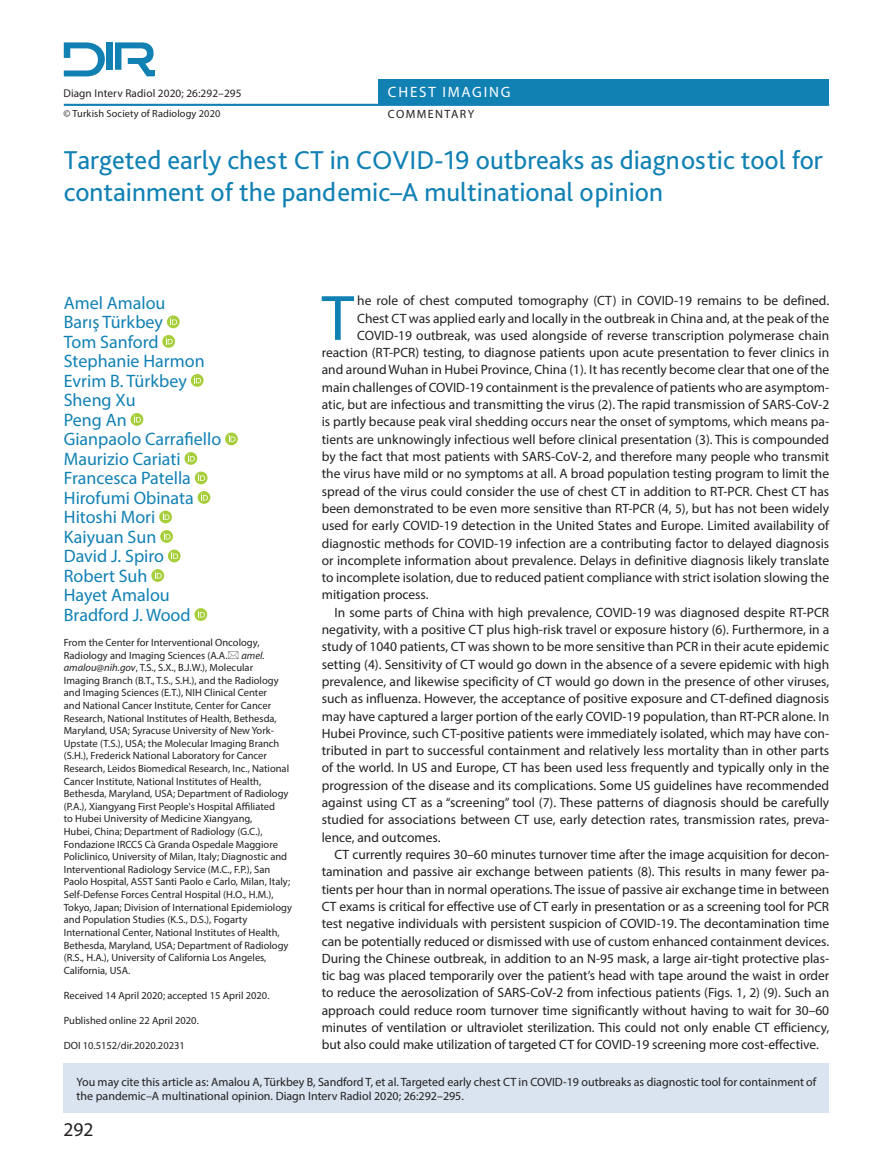
<style>
.page{position:relative;width:893px;height:1170px;background:#fff}
.page>*{position:absolute;margin:0;border:0;box-sizing:border-box;transform-origin:0 0}
.t1{font:64.65px "Myriad Pro";color:#1181b4}
.t2{font:27px/32.4px "Bliss Pro";color:#1181b4}
.t3{font:19.5px "Myriad Pro";color:#231f20}
.t4{font:18px "Myriad Pro";color:#1181b4}
.t5{font:15px "Myriad Pro";letter-spacing:.12em;color:#fff}
.t6{font:13.5px/17.2px "Myriad Pro";color:#231f20;text-align:justify}
.t7{font:12px/14.4px "Myriad Pro";color:#231f20}
.t8{font:12px "Myriad Pro";letter-spacing:.12em;color:#231f20}
.t9{font:11.25px "Myriad Pro";letter-spacing:.01em;color:#231f20}
.t10{font:10.5px/12.6px "Myriad Pro";color:#231f20}
.t11{font:10.35px "Myriad Pro";letter-spacing:.01em;color:#231f20}
.s1{font-style:italic}
</style>
<div class="page">
<svg style="left:167px;top:315px;width:13px;height:13px"></svg>
<svg style="left:170px;top:318px;width:7px;height:7px"></svg>
<svg style="left:162px;top:335px;width:13px;height:13px"></svg>
<svg style="left:166px;top:337px;width:7px;height:7px"></svg>
<svg style="left:191px;top:374px;width:13px;height:13px"></svg>
<svg style="left:194px;top:376px;width:7px;height:7px"></svg>
<svg style="left:131px;top:413px;width:12px;height:13px"></svg>
<svg style="left:134px;top:415px;width:7px;height:7px"></svg>
<svg style="left:225px;top:432px;width:13px;height:13px"></svg>
<svg style="left:228px;top:435px;width:7px;height:7px"></svg>
<svg style="left:184px;top:452px;width:13px;height:13px"></svg>
<svg style="left:188px;top:454px;width:7px;height:7px"></svg>
<svg style="left:195px;top:471px;width:13px;height:13px"></svg>
<svg style="left:198px;top:474px;width:7px;height:7px"></svg>
<svg style="left:198px;top:491px;width:12px;height:13px"></svg>
<svg style="left:201px;top:493px;width:7px;height:7px"></svg>
<svg style="left:159px;top:510px;width:13px;height:13px"></svg>
<svg style="left:163px;top:513px;width:7px;height:7px"></svg>
<svg style="left:160px;top:530px;width:13px;height:13px"></svg>
<svg style="left:164px;top:532px;width:7px;height:7px"></svg>
<svg style="left:168px;top:549px;width:13px;height:13px"></svg>
<svg style="left:171px;top:552px;width:7px;height:7px"></svg>
<svg style="left:151px;top:569px;width:13px;height:13px"></svg>
<svg style="left:155px;top:571px;width:7px;height:7px"></svg>
<svg style="left:194px;top:608px;width:13px;height:13px"></svg>
<svg style="left:198px;top:610px;width:7px;height:7px"></svg>
<div style="left:378px;top:79px;width:451px;height:26px;background:#1181b4"></div>
<hr style="left:64px;top:104px;width:765px;height:2px;background:#1181b4">
<div style="left:147px;top:70px;width:8px;height:6px;background:#1181b4"></div>
<div style="left:106px;top:42px;width:7px;height:28px;background:#1181b4"></div>
<svg style="left:64px;top:42px;width:41px;height:34px"></svg>
<svg style="left:115px;top:42px;width:39px;height:34px"></svg>
<div style="left:64px;top:1063px;width:765px;height:50px;background:#d9e4f0"></div>
<p class="t9" style="left:63px;top:86px;width:180px">Diagn Interv Radiol 2020; 26:292–295</p>
<p class="t11" style="left:63px;top:107px;width:159px">© Turkish Society of Radiology 2020</p>
<p class="t5" style="left:388px;top:83px;width:124px">CHEST IMAGING</p>
<p class="t8" style="left:388px;top:107px;width:88px">COMMENTARY</p>
<p class="t2" style="left:64px;top:143px;width:761px">Targeted early chest CT in COVID-19 outbreaks as diagnostic tool for containment of the pandemic–A multinational opinion</p>
<p class="t4" style="left:64px;top:291px;width:103px">Amel Amalou</p>
<p class="t4" style="left:64px;top:311px;width:101px">Barış Türkbey</p>
<p class="t4" style="left:64px;top:330px;width:96px">Tom Sanford</p>
<p class="t4" style="left:64px;top:350px;width:142px">Stephanie Harmon</p>
<p class="t4" style="left:64px;top:369px;width:125px">Evrim B. Türkbey</p>
<p class="t4" style="left:64px;top:389px;width:73px">Sheng Xu</p>
<p class="t4" style="left:64px;top:408px;width:64px">Peng An</p>
<p class="t4" style="left:64px;top:428px;width:159px">Gianpaolo Carrafiello</p>
<p class="t4" style="left:64px;top:447px;width:118px">Maurizio Cariati</p>
<p class="t4" style="left:64px;top:467px;width:129px">Francesca Patella</p>
<p class="t4" style="left:64px;top:486px;width:132px">Hirofumi Obinata</p>
<p class="t4" style="left:64px;top:506px;width:93px">Hitoshi Mori</p>
<p class="t4" style="left:64px;top:525px;width:94px">Kaiyuan Sun</p>
<p class="t4" style="left:64px;top:545px;width:102px">David J. Spiro</p>
<p class="t4" style="left:64px;top:564px;width:85px">Robert Suh</p>
<p class="t4" style="left:64px;top:584px;width:108px">Hayet Amalou</p>
<p class="t4" style="left:64px;top:603px;width:128px">Bradford J. Wood</p>
<p class="t10" style="left:64px;top:636px;width:197px">From the Center for Interventional Oncology,<br>Radiology and Imaging Sciences (A.A.</p>
<p class="t10" style="left:64px;top:648px;width:230px;text-indent:178px"><span class="s1">amel. amalou@nih.gov</span>, T.S., S.X., B.J.W.), Molecular Imaging Branch (B.T., T.S., S.H.), and the Radiology and Imaging Sciences (E.T.), NIH Clinical Center<br>and National Cancer Institute, Center for Cancer Research, National Institutes of Health, Bethesda, Maryland, USA; Syracuse University of New York-Upstate (T.S.), USA; the Molecular Imaging Branch (S.H.), Frederick National Laboratory for Cancer Research, Leidos Biomedical Research, Inc., National Cancer Institute, National Institutes of Health, Bethesda, Maryland, USA; Department of Radiology (P.A.), Xiangyang First People's Hospital Affiliated<br>to Hubei University of Medicine Xiangyang,<br>Hubei, China; Department of Radiology (G.C.), Fondazione IRCCS Cà Granda Ospedale Maggiore Policlinico, University of Milan, Italy; Diagnostic and Interventional Radiology Service (M.C., F.P.), San Paolo Hospital, ASST Santi Paolo e Carlo, Milan, Italy; Self-Defense Forces Central Hospital (H.O., H.M.), Tokyo, Japan; Division of International Epidemiology and Population Studies (K.S., D.S.), Fogarty International Center, National Institutes of Health, Bethesda, Maryland, USA; Department of Radiology (R.S., H.A.), University of California Los Angeles, California, USA.</p>
<p class="t10" style="left:64px;top:988px;width:207px">Received 14 April 2020; accepted 15 April 2020.</p>
<p class="t10" style="left:64px;top:1014px;width:137px">Published online 22 April 2020.</p>
<p class="t10" style="left:64px;top:1039px;width:123px">DOI 10.5152/dir.2020.20231</p>
<p class="t1" style="left:322px;top:278px;width:34px">T</p>
<p class="t6" style="left:357px;top:292px;width:474px">he role of chest computed tomography (CT) in COVID-19 remains to be defined.</p>
<p class="t6" style="left:357px;top:309px;width:473px">Chest CT was applied early and locally in the outbreak in China and, at the peak of the</p>
<p class="t6" style="left:357px;top:326px;width:473px">COVID-19 outbreak, was used alongside of reverse transcription polymerase chain</p>
<p class="t6" style="left:322px;top:344px;width:509px">reaction (RT-PCR) testing, to diagnose patients upon acute presentation to fever clinics in</p>
<p class="t6" style="left:322px;top:361px;width:509px">and around Wuhan in Hubei Province, China (1). It has recently become clear that one of the</p>
<p class="t6" style="left:322px;top:378px;width:509px">main challenges of COVID-19 containment is the prevalence of patients who are asymptom-</p>
<p class="t6" style="left:322px;top:395px;width:509px">atic, but are infectious and transmitting the virus (2). The rapid transmission of SARS-CoV-2</p>
<p class="t6" style="left:322px;top:413px;width:509px">is partly because peak viral shedding occurs near the onset of symptoms, which means pa-</p>
<p class="t6" style="left:322px;top:430px;width:509px">tients are unknowingly infectious well before clinical presentation (3). This is compounded</p>
<p class="t6" style="left:322px;top:447px;width:509px">by the fact that most patients with SARS-CoV-2, and therefore many people who transmit</p>
<p class="t6" style="left:322px;top:465px;width:509px">the virus have mild or no symptoms at all. A broad population testing program to limit the</p>
<p class="t6" style="left:322px;top:482px;width:509px">spread of the virus could consider the use of chest CT in addition to RT-PCR. Chest CT has</p>
<p class="t6" style="left:322px;top:499px;width:509px">been demonstrated to be even more sensitive than RT-PCR (4, 5), but has not been widely</p>
<p class="t6" style="left:322px;top:517px;width:509px">used for early COVID-19 detection in the United States and Europe. Limited availability of</p>
<p class="t6" style="left:322px;top:534px;width:509px">diagnostic methods for COVID-19 infection are a contributing factor to delayed diagnosis</p>
<p class="t6" style="left:322px;top:551px;width:509px">or incomplete information about prevalence. Delays in definitive diagnosis likely translate</p>
<p class="t6" style="left:322px;top:568px;width:509px">to incomplete isolation, due to reduced patient compliance with strict isolation slowing the</p>
<p class="t6" style="left:322px;top:586px;width:108px">mitigation process.</p>
<p class="t6" style="left:322px;top:603px;width:509px;text-indent:13px">In some parts of China with high prevalence, COVID-19 was diagnosed despite RT-PCR negativity, with a positive CT plus high-risk travel or exposure history (6). Furthermore, in a study of 1040 patients, CT was shown to be more sensitive than PCR in their acute epidemic setting (4). Sensitivity of CT would go down in the absence of a severe epidemic with high prevalence, and likewise specificity of CT would go down in the presence of other viruses, such as influenza. However, the acceptance of positive exposure and CT-defined diagnosis may have captured a larger portion of the early COVID-19 population, than RT-PCR alone. In Hubei Province, such CT-positive patients were immediately isolated, which may have con&shy;tributed in part to successful containment and relatively less mortality than in other parts of the world. In US and Europe, CT has been used less frequently and typically only in the progression of the disease and its complications. Some US guidelines have recommended against using CT as a “screening” tool (7). These patterns of diagnosis should be carefully studied for associations between CT use, early detection rates, transmission rates, preva&shy;lence, and outcomes.</p>
<p class="t6" style="left:322px;top:845px;width:509px;text-indent:13px">CT currently requires 30–60 minutes turnover time after the image acquisition for decon&shy;tamination and passive air exchange between patients (8). This results in many fewer pa&shy;tients per hour than in normal operations. The issue of passive air exchange time in between CT exams is critical for effective use of CT early in presentation or as a screening tool for PCR test negative individuals with persistent suspicion of COVID-19. The decontamination time can be potentially reduced or dismissed with use of custom enhanced containment devices.<br>During the Chinese outbreak, in addition to an N-95 mask, a large air-tight protective plas&shy;tic bag was placed temporarily over the patient’s head with tape around the waist in order to reduce the aerosolization of SARS-CoV-2 from infectious patients (Figs. 1, 2) (9). Such an approach could reduce room turnover time significantly without having to wait for 30–60 minutes of ventilation or ultraviolet sterilization. This could not only enable CT efficiency, but also could make utilization of targeted CT for COVID-19 screening more cost-effective.</p>
<p class="t7" style="left:77px;top:1074px;width:741px">You may cite this article as: Amalou A, Türkbey B, Sandford T, et al. Targeted early chest CT in COVID-19 outbreaks as diagnostic tool for containment of the pandemic–A multinational opinion. Diagn Interv Radiol 2020; 26:292–295.</p>
<p class="t3" style="left:64px;top:1116px;width:32px">292</p>
</div>
